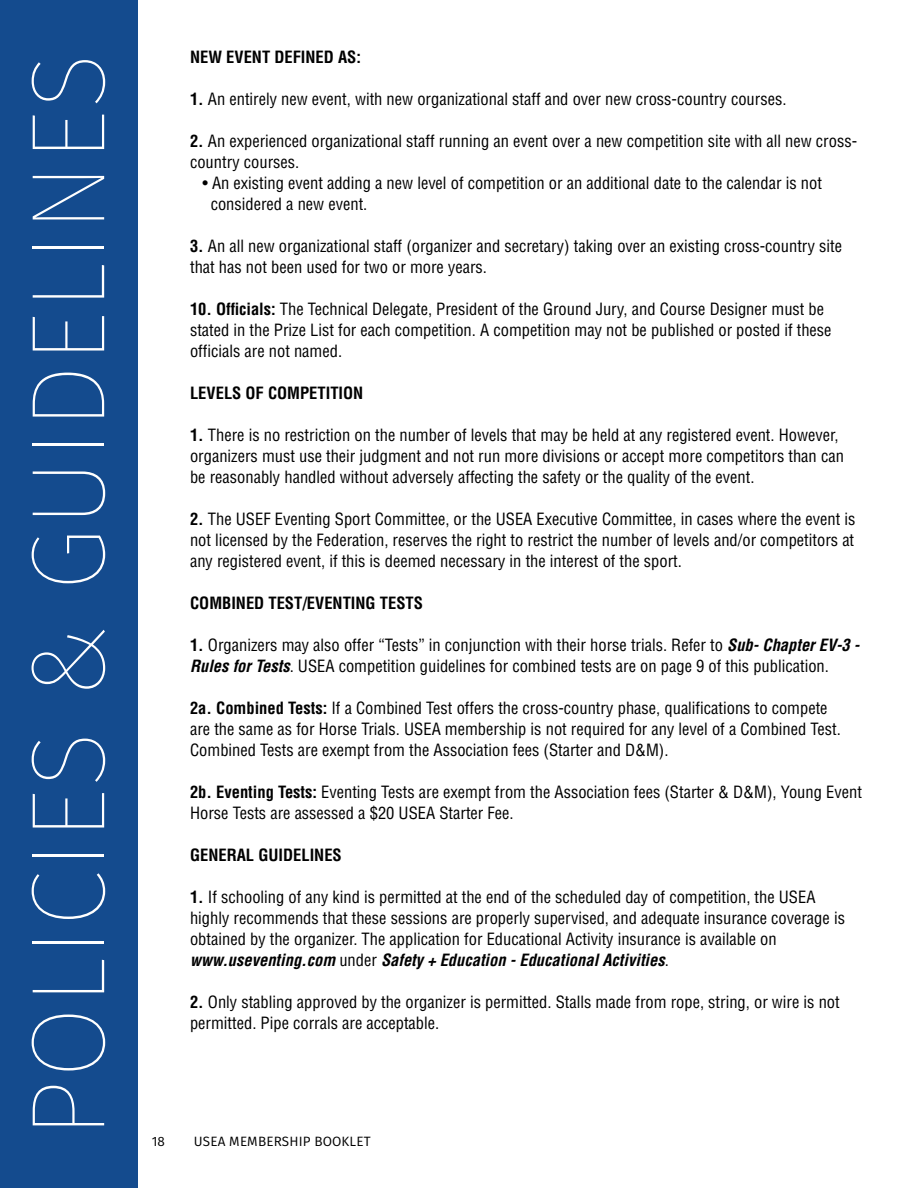
<style>
.page{position:relative;width:918px;height:1188px;background:#fff}
.page>*{position:absolute;margin:0;border:0;box-sizing:border-box;transform-origin:0 0}
.t1{font:100 105px "Fira Sans";letter-spacing:.01em;color:#fff}
.t2{font:condensed 16.5px/21px "Helvetica LT Std";color:#000}
.t3{font:700 condensed 16.5px "Helvetica LT Std";color:#000}
.t4{font:13.5px "Fira Sans";letter-spacing:.01em;color:#000}
.s1{font-weight:700}
.s2{font-weight:700;font-style:italic}
</style>
<div class="page">
<div style="left:0;top:0;width:137px;height:1188px;background:#144b8e"></div>
<h1 class="t1" style="left:-6px;top:1138px;width:1087px;rotate:-90deg">POLICIES &amp; GUIDELINES</h1>
<p class="t3" style="left:190px;top:46px;width:172px">NEW EVENT DEFINED AS:</p>
<p class="t2" style="left:190px;top:88px;width:598px"><span class="s1">1.</span> An entirely new event, with new organizational staff and over new cross-country courses.</p>
<p class="t2" style="left:190px;top:130px;width:669px"><span class="s1">2.</span> An experienced organizational staff running an event over a new competition site with all new cross&shy;country courses.</p>
<p class="t2" style="left:211px;top:172px;width:613px;text-indent:-8px">• An existing event adding a new level of competition or an additional date to the calendar is not considered a new event.</p>
<p class="t2" style="left:190px;top:235px;width:654px"><span class="s1">3.</span> An all new organizational staff (organizer and secretary) taking over an existing cross-country site that has not been used for two or more years.</p>
<p class="t2" style="left:190px;top:298px;width:643px"><span class="s1">10. Officials:</span> The Technical Delegate, President of the Ground Jury, and Course Designer must be stated in the Prize List for each competition. A competition may not be published or posted if these officials are not named.</p>
<p class="t3" style="left:190px;top:382px;width:175px">LEVELS OF COMPETITION</p>
<p class="t2" style="left:190px;top:424px;width:655px"><span class="s1">1.</span> There is no restriction on the number of levels that may be held at any registered event. However, organizers must use their judgment and not run more divisions or accept more competitors than can be reasonably handled without adversely affecting the safety or the quality of the event.</p>
<p class="t2" style="left:190px;top:508px;width:667px;text-align:justify"><span class="s1">2.</span> The USEF Eventing Sport Committee, or the USEA Executive Committee, in cases where the event is not licensed by the Federation, reserves the right to restrict the number of levels and/or competitors at any registered event, if this is deemed necessary in the interest of the sport.</p>
<p class="t3" style="left:190px;top:592px;width:234px">COMBINED TEST/EVENTING TESTS</p>
<p class="t2" style="left:190px;top:634px;width:671px"><span class="s1">1.</span> Organizers may also offer “Tests” in conjunction with their horse trials. Refer to <span class="s2">Sub- Chapter EV-3 -<br>Rules for Tests</span>. USEA competition guidelines for combined tests are on page 9 of this publication.</p>
<p class="t2" style="left:190px;top:697px;width:652px"><span class="s1">2a. Combined Tests:</span> If a Combined Test offers the cross-country phase, qualifications to compete are the same as for Horse Trials. USEA membership is not required for any level of a Combined Test.<br>Combined Tests are exempt from the Association fees (Starter and D&amp;M).</p>
<p class="t2" style="left:190px;top:781px;width:673px"><span class="s1">2b. Eventing Tests:</span> Eventing Tests are exempt from the Association fees (Starter &amp; D&amp;M), Young Event<br>Horse Tests are assessed a $20 USEA Starter Fee.</p>
<p class="t3" style="left:190px;top:844px;width:153px">GENERAL GUIDELINES</p>
<p class="t2" style="left:190px;top:886px;width:656px"><span class="s1">1.</span> If schooling of any kind is permitted at the end of the scheduled day of competition, the USEA highly recommends that these sessions are properly supervised, and adequate insurance coverage is obtained by the organizer. The application for Educational Activity insurance is available on <span class="s2">www.useventing.com</span> under <span class="s2">Safety + Education - Educational Activities</span>.</p>
<p class="t2" style="left:190px;top:991px;width:651px"><span class="s1">2.</span> Only stabling approved by the organizer is permitted. Stalls made from rope, string, or wire is not permitted. Pipe corrals are acceptable.</p>
<p class="t4" style="left:152px;top:1131px;width:15px">18</p>
<p class="t4" style="left:194px;top:1131px;width:178px">USEA MEMBERSHIP BOOKLET</p>
</div>
